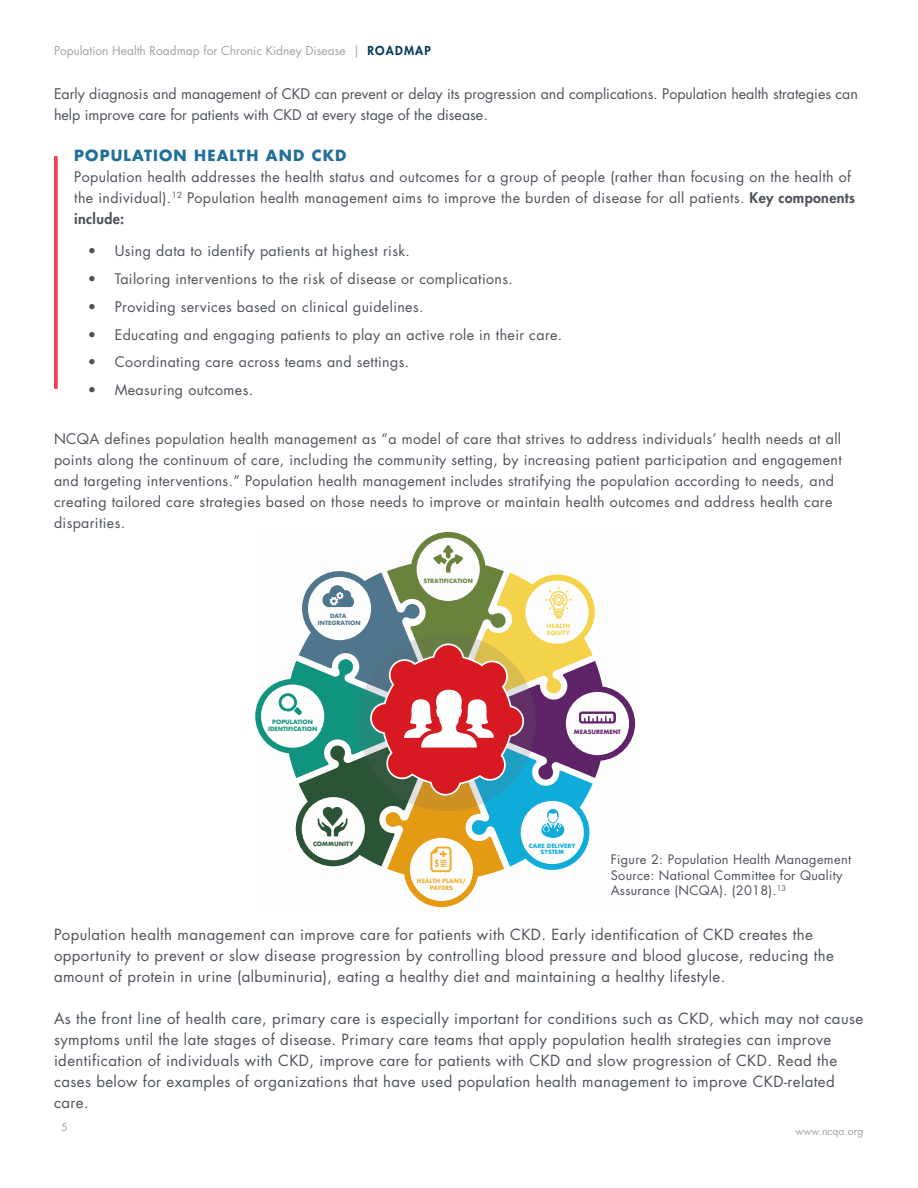
<style>
.page{position:relative;width:918px;height:1188px;background:#fff}
.page>*{position:absolute;margin:0;border:0;box-sizing:border-box;transform-origin:0 0}
.t1{font:15px/21px "Futura Std";letter-spacing:.025em;color:#4d525a}
.t2{font:700 15px "Futura Std";letter-spacing:.075em;color:#216e99}
.t3{font:14.25px/21px "Futura Std";letter-spacing:.025em;color:#4d525a}
.t4{font:14.25px/21px "Futura Std";color:#4d525a}
.t5{font:12.75px/15.3px "Futura Std";letter-spacing:.025em;color:#4d525a}
.t6{font:12px "Futura Std";color:#a0a3a5}
.t7{font:10.5px "Futura Std";color:#a0a3a5}
.t8{font:700 5.7px/6.9px "Futura";color:#10947f;text-align:center}
.t9{font:700 5.7px/6.9px "Futura";color:#0facd9;text-align:center}
.t10{font:700 5.7px/6.9px "Futura";color:#efb02f;text-align:center}
.t11{font:700 5.7px/6.9px "Futura";color:#50768d;text-align:center}
.t12{font:700 5.7px "Futura";color:#69833d}
.t13{font:700 5.7px/6.9px "Futura";color:#f4d34a}
.t14{font:700 5.7px "Futura";color:#5f2468}
.t15{font:700 5.7px "Futura";color:#2b5436}
.s1{font-weight:800;color:#033956}
.s2{font-weight:800}
</style>
<div class="page">
<svg style="left:255px;top:532px;width:380px;height:375px"></svg>
<svg style="left:54px;top:156px;width:4px;height:233px"></svg>
<p class="t6" style="left:54px;top:43px;width:378px">Population Health Roadmap for Chronic Kidney Disease | <span class="s1">ROADMAP</span></p>
<p class="t4" style="left:54px;top:83px;width:806px">Early diagnosis and management of CKD can prevent or delay its progression and complications. Population health strategies can help improve care for patients with CKD at every stage of the disease.</p>
<p class="t2" style="left:74px;top:145px;width:274px">POPULATION HEALTH AND CKD</p>
<p class="t3" style="left:74px;top:166px;width:782px">Population health addresses the health status and outcomes for a group of people (rather than focusing on the health of the individual).<sup>12</sup> Population health management aims to improve the burden of disease for all patients. <span class="s2">Key components include:</span></p>
<p class="t3" style="left:88px;top:241px;width:324px">• Using data to identify patients at highest risk.</p>
<p class="t3" style="left:88px;top:268px;width:427px">• Tailoring interventions to the risk of disease or complications.</p>
<p class="t3" style="left:88px;top:296px;width:337px">• Providing services based on clinical guidelines.</p>
<p class="t3" style="left:88px;top:324px;width:476px">• Educating and engaging patients to play an active role in their care.</p>
<p class="t3" style="left:88px;top:352px;width:323px">• Coordinating care across teams and settings.</p>
<p class="t3" style="left:88px;top:379px;width:167px">• Measuring outcomes.</p>
<p class="t3" style="left:54px;top:428px;width:789px">NCQA defines population health management as “a model of care that strives to address individuals’ health needs at all points along the continuum of care, including the community setting, by increasing patient participation and engagement and targeting interventions.” Population health management includes stratifying the population according to needs, and creating tailored care strategies based on those needs to improve or maintain health outcomes and address health care disparities.</p>
<p class="t11" style="left:318px;top:612px;width:44px">DATA<br>INTEGRATION</p>
<p class="t8" style="left:268px;top:718px;width:51px">POPULATION<br>IDENTIFICATION</p>
<p class="t15" style="left:313px;top:840px;width:42px">COMMUNITY</p>
<p class="t12" style="left:423px;top:576px;width:51px">STRATIFICATION</p>
<p class="t10" style="left:417px;top:877px;width:51px">HEALTH PLANS/<br>PAYERS</p>
<p class="t13" style="left:547px;top:623px;width:25px">HEALTH<br>EQUITY</p>
<p class="t14" style="left:574px;top:728px;width:49px">MEASUREMENT</p>
<p class="t9" style="left:529px;top:842px;width:48px">CARE DELIVERY<br>SYSTEM</p>
<p class="t5" style="left:611px;top:852px;width:242px">Figure 2: Population Health Management<br>Source: National Committee for Quality<br>Assurance (NCQA). (2018).<sup>13</sup></p>
<p class="t1" style="left:54px;top:924px;width:781px">Population health management can improve care for patients with CKD. Early identification of CKD creates the opportunity to prevent or slow disease progression by controlling blood pressure and blood glucose, reducing the amount of protein in urine (albuminuria), eating a healthy diet and maintaining a healthy lifestyle.</p>
<p class="t1" style="left:54px;top:1008px;width:811px">As the front line of health care, primary care is especially important for conditions such as CKD, which may not cause symptoms until the late stages of disease. Primary care teams that apply population health strategies can improve identification of individuals with CKD, improve care for patients with CKD and slow progression of CKD. Read the cases below for examples of organizations that have used population health management to improve CKD-related care.</p>
<p class="t7" style="left:61px;top:1121px;width:8px">5</p>
<p class="t7" style="left:796px;top:1124px;width:69px">www.ncqa.org</p>
</div>
